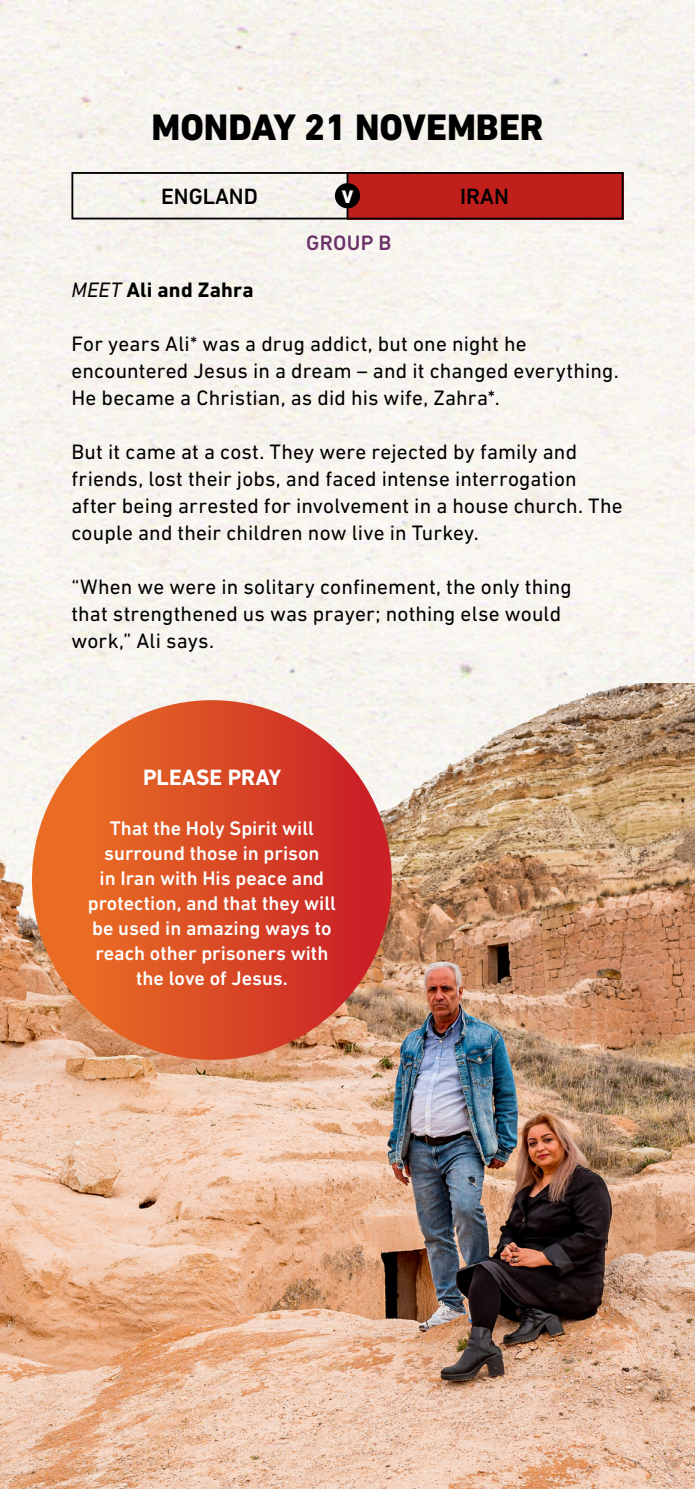
<style>
.page{position:relative;width:695px;height:1489px;background:#fff}
.page>*{position:absolute;margin:0;border:0;box-sizing:border-box;transform-origin:0 0}
.t1{font:800 37.5px "DIN Next LT Pro";color:#000}
.t2{font:500 22.5px "DIN Next LT Pro";color:#000}
.t3{font:700 22.5px "DIN Next LT Pro";color:#fff}
.t4{font:21.25px/27px "DIN Next LT Pro";letter-spacing:.01em;color:#000}
.t5{font:700 21.25px "DIN Next LT Pro";letter-spacing:.01em;color:#000}
.t6{font:500 21.25px "DIN Next LT Pro";letter-spacing:.015em;color:#6b3267}
.t7{font:500 20px/25px "DIN Next LT Pro";color:#fff;text-align:center}
.t8{font:800 18.5px "DIN Next LT Pro";color:#fff}
.s1{font-weight:400;font-style:italic}
</style>
<div class="page">
<img style="left:0;top:683px;width:694px;height:805px">
<svg style="left:70px;top:171px;width:554px;height:49px"></svg>
<hr style="left:346px;top:172px;width:2px;height:47px;background:#000">
<div style="left:335px;top:183px;width:25px;height:25px;background:#000;border-radius:50%"></div>
<div style="left:32px;top:700px;width:360px;height:359px;background:linear-gradient(to right,#ed7724,#c81e27);border-radius:180px"></div>
<h1 class="t1" style="left:151px;top:105px;width:393px">MONDAY 21 NOVEMBER</h1>
<p class="t2" style="left:161px;top:183px;width:98px">ENGLAND</p>
<p class="t8" style="left:342px;top:185px;width:13px">V</p>
<p class="t2" style="left:460px;top:183px;width:50px">IRAN</p>
<p class="t6" style="left:306px;top:231px;width:87px">GROUP B</p>
<p class="t5" style="left:71px;top:277px;width:184px"><span class="s1">MEET</span> Ali and Zahra</p>
<p class="t4" style="left:71px;top:330px;width:548px">For years Ali* was a drug addict, but one night he encountered Jesus in a dream – and it changed everything.<br>He became a Christian, as did his wife, Zahra*.</p>
<p class="t4" style="left:71px;top:438px;width:552px">But it came at a cost. They were rejected by family and friends, lost their jobs, and faced intense interrogation after being arrested for involvement in a house church. The couple and their children now live in Turkey.</p>
<p class="t4" style="left:71px;top:573px;width:501px">“When we were in solitary confinement, the only thing that strengthened us was prayer; nothing else would work,” Ali says.</p>
<p class="t3" style="left:143px;top:764px;width:140px">PLEASE PRAY</p>
<p class="t7" style="left:88px;top:815px;width:250px">That the Holy Spirit will surround those in prison<br>in Iran with His peace and protection, and that they will be used in amazing ways to reach other prisoners with the love of Jesus.</p>
</div>
